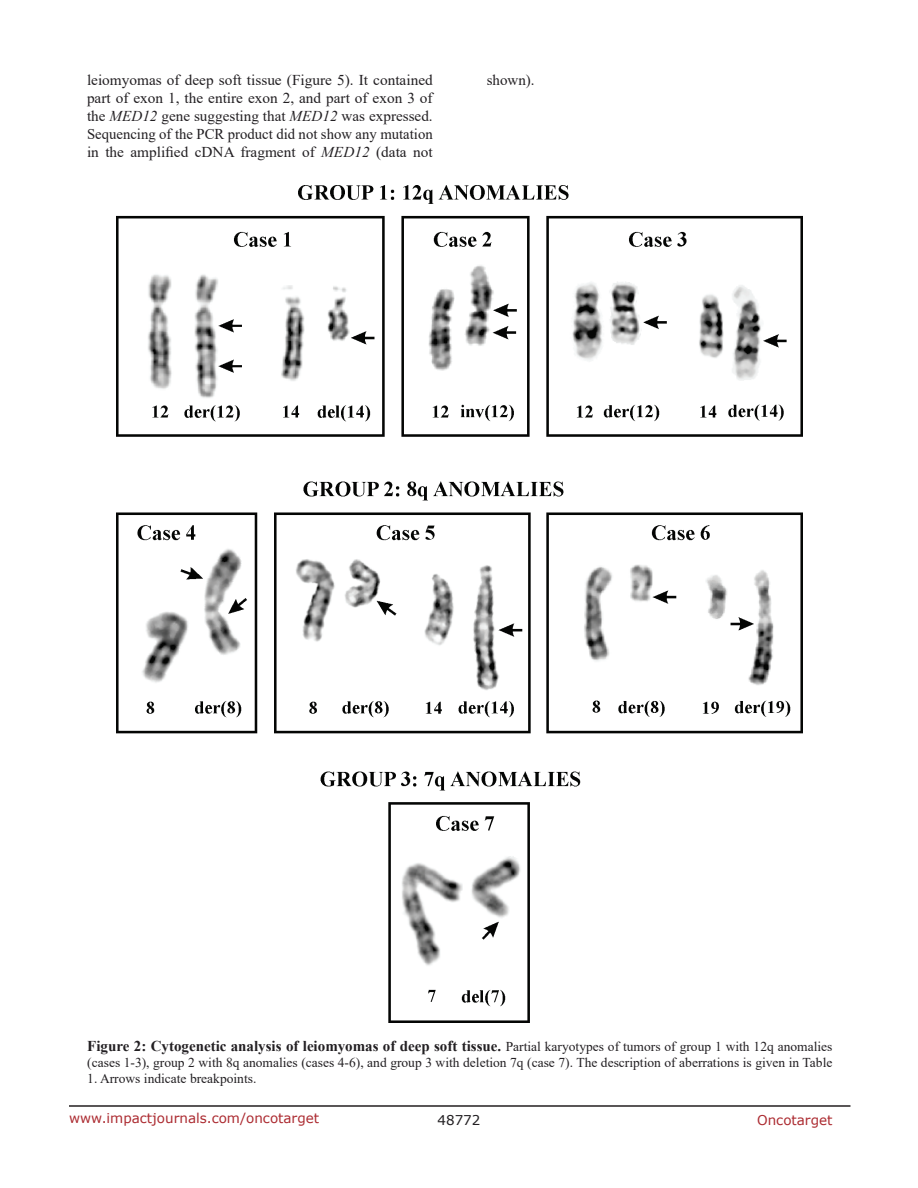
<style>
.page{position:relative;width:918px;height:1188px;background:#fff}
.page>*{position:absolute;margin:0;border:0;box-sizing:border-box;transform-origin:0 0}
.BodyText{font:15px/18px "Times New Roman";color:#221f22;text-align:justify}
.FigureText{font:700 15px "Times New Roman";color:#221f22}
.FigureText-2{font:13.5px "Times New Roman";color:#221f22}
.t1{font:13.5px "Verdana";color:#ac2b31}
.t2{font:13.5px "Verdana";color:#221f22}
.s1{font-style:italic}
.s2{font-weight:400;font-size:13.5px}
</style>
<div class="page">
<hr style="left:69px;top:1105px;width:781px;height:2px;background:#231f20">
<img style="left:117px;top:185px;width:686px;height:837px">
<p class="BodyText" style="left:87px;top:71px;width:347px">leiomyomas of deep soft tissue (Figure 5). It contained part of exon 1, the entire exon 2, and part of exon 3 of the <span class="s1">MED12</span> gene suggesting that <span class="s1">MED12</span> was expressed.<br>Sequencing of the PCR product did not show any mutation in the amplified cDNA fragment of <span class="s1">MED12</span> (data not</p>
<p class="BodyText" style="left:487px;top:71px;width:49px">shown).</p>
<p class="FigureText" style="left:87px;top:1035px;width:747px">Figure 2: Cytogenetic analysis of leiomyomas of deep soft tissue. <span class="s2">Partial karyotypes of tumors of group 1 with 12q anomalies</span></p>
<p class="FigureText-2" style="left:87px;top:1053px;width:747px">(cases 1-3), group 2 with 8q anomalies (cases 4-6), and group 3 with deletion 7q (case 7). The description of aberrations is given in Table</p>
<p class="FigureText-2" style="left:87px;top:1069px;width:171px">1. Arrows indicate breakpoints.</p>
<p class="t1" style="left:69px;top:1109px;width:252px">www.impactjournals.com/oncotarget</p>
<p class="t2" style="left:438px;top:1111px;width:44px">48772</p>
<p class="t1" style="left:757px;top:1111px;width:77px">Oncotarget</p>
</div>
